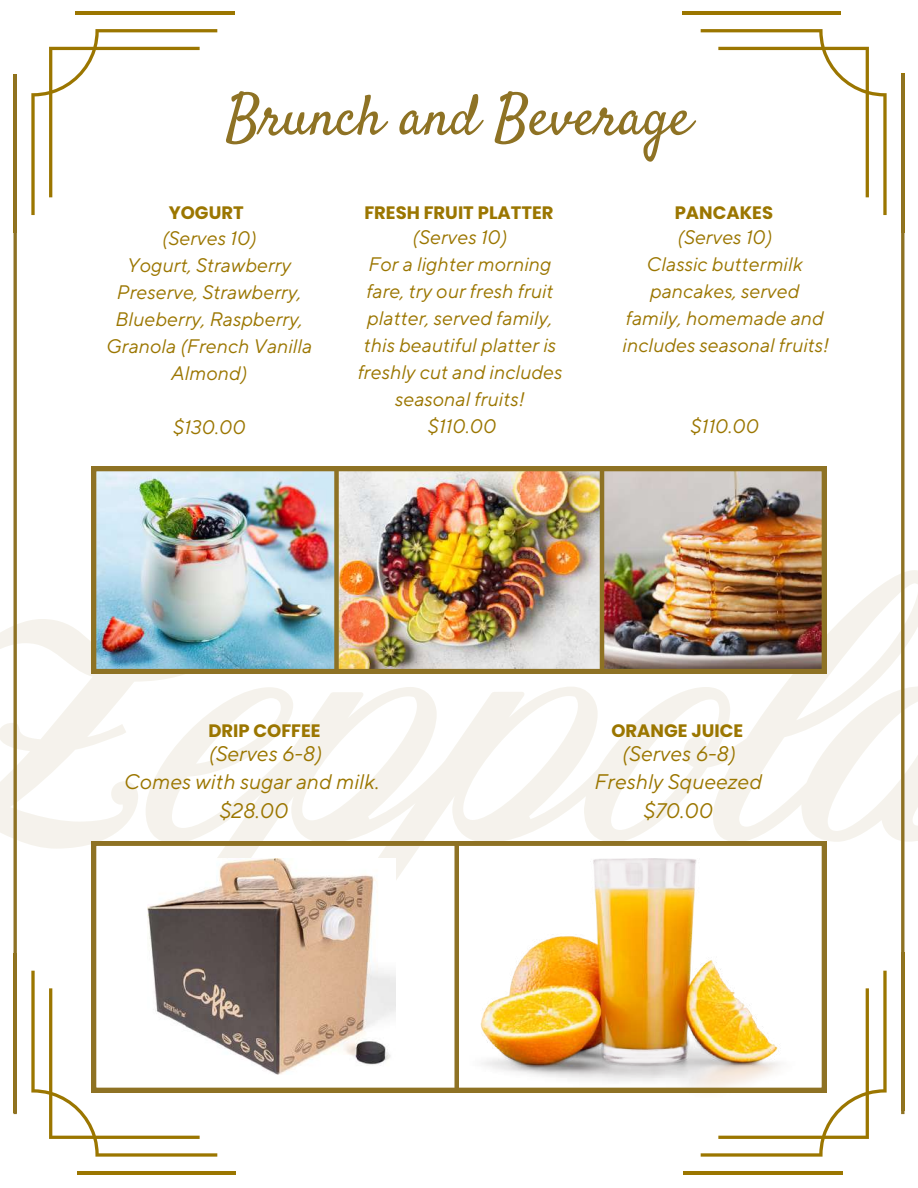
<style>
.page{position:relative;width:918px;height:1188px;background:#fff}
.page>*{position:absolute;margin:0;border:0;box-sizing:border-box;transform-origin:0 0}
.t1{font:57px "Satisfy";color:#8e7224}
.t2{font:italic 21px/29.2px "TT Norms Pro";color:#9b7600;text-align:center}
.t3{font:italic 19.5px/27px "TT Norms Pro";color:#9b7600;text-align:center}
.t4{font:700 18px "Poppins";color:#9b7600}
</style>
<div class="page">
<hr style="left:76px;top:11px;width:159px;height:4px;background:#9b7600">
<svg style="left:31px;top:29px;width:186px;height:186px"></svg>
<hr style="left:683px;top:1171px;width:159px;height:3px;background:#9b7600">
<svg style="left:701px;top:971px;width:186px;height:186px"></svg>
<div style="left:0;top:596px;width:232px;height:253px;background:linear-gradient(to bottom,#fcfbf9,#faf8f5)"></div>
<svg style="left:146px;top:570px;width:772px;height:365px"></svg>
<hr style="left:901px;top:73px;width:3px;height:160px;background:#9b7600">
<hr style="left:683px;top:11px;width:158px;height:4px;background:#9b7600">
<svg style="left:701px;top:29px;width:186px;height:186px"></svg>
<hr style="left:77px;top:1171px;width:158px;height:3px;background:#9b7600">
<svg style="left:31px;top:971px;width:186px;height:186px"></svg>
<svg style="left:13px;top:74px;width:4px;height:1040px;fill:#8f7224"></svg>
<hr style="left:901px;top:74px;width:3px;height:1040px;background:#8e7224">
<img style="left:92px;top:467px;width:734px;height:206px">
<img style="left:469px;top:1092px;width:327px;height:7px">
<img style="left:92px;top:841px;width:734px;height:251px">
<div style="left:334px;top:467px;width:5px;height:203px;background:#8e7224"></div>
<hr style="left:600px;top:467px;width:4px;height:203px;background:#8e7224">
<div style="left:454px;top:841px;width:5px;height:251px;background:#8e7224"></div>
<h1 class="t1" style="left:226px;top:81px;width:467px">Brunch and Beverage</h1>
<p class="t4" style="left:169px;top:200px;width:77px">YOGURT</p>
<p class="t4" style="left:364px;top:200px;width:191px">FRESH FRUIT PLATTER</p>
<p class="t4" style="left:675px;top:200px;width:100px">PANCAKES</p>
<p class="t3" style="left:105px;top:225px;width:208px">(Serves 10)<br>Yogurt, Strawberry<br>Preserve, Strawberry,<br>Blueberry, Raspberry,<br>Granola (French Vanilla<br>Almond)</p>
<p class="t3" style="left:172px;top:414px;width:74px">$130.00</p>
<p class="t3" style="left:357px;top:225px;width:206px">(Serves 10)<br>For a lighter morning fare, try our fresh fruit platter, served family, this beautiful platter is freshly cut and includes seasonal fruits!<br>$110.00</p>
<p class="t3" style="left:622px;top:225px;width:208px">(Serves 10)<br>Classic buttermilk pancakes, served family, homemade and includes seasonal fruits!</p>
<p class="t3" style="left:690px;top:414px;width:70px">$110.00</p>
<p class="t4" style="left:208px;top:718px;width:114px">DRIP COFFEE</p>
<p class="t2" style="left:208px;top:739px;width:115px">(Serves 6-8)</p>
<p class="t4" style="left:611px;top:718px;width:133px">ORANGE JUICE</p>
<p class="t2" style="left:621px;top:739px;width:115px">(Serves 6-8)</p>
<p class="t2" style="left:123px;top:768px;width:257px">Comes with sugar and milk. $28.00</p>
<p class="t2" style="left:594px;top:768px;width:169px">Freshly Squeezed $70.00</p>
</div>
